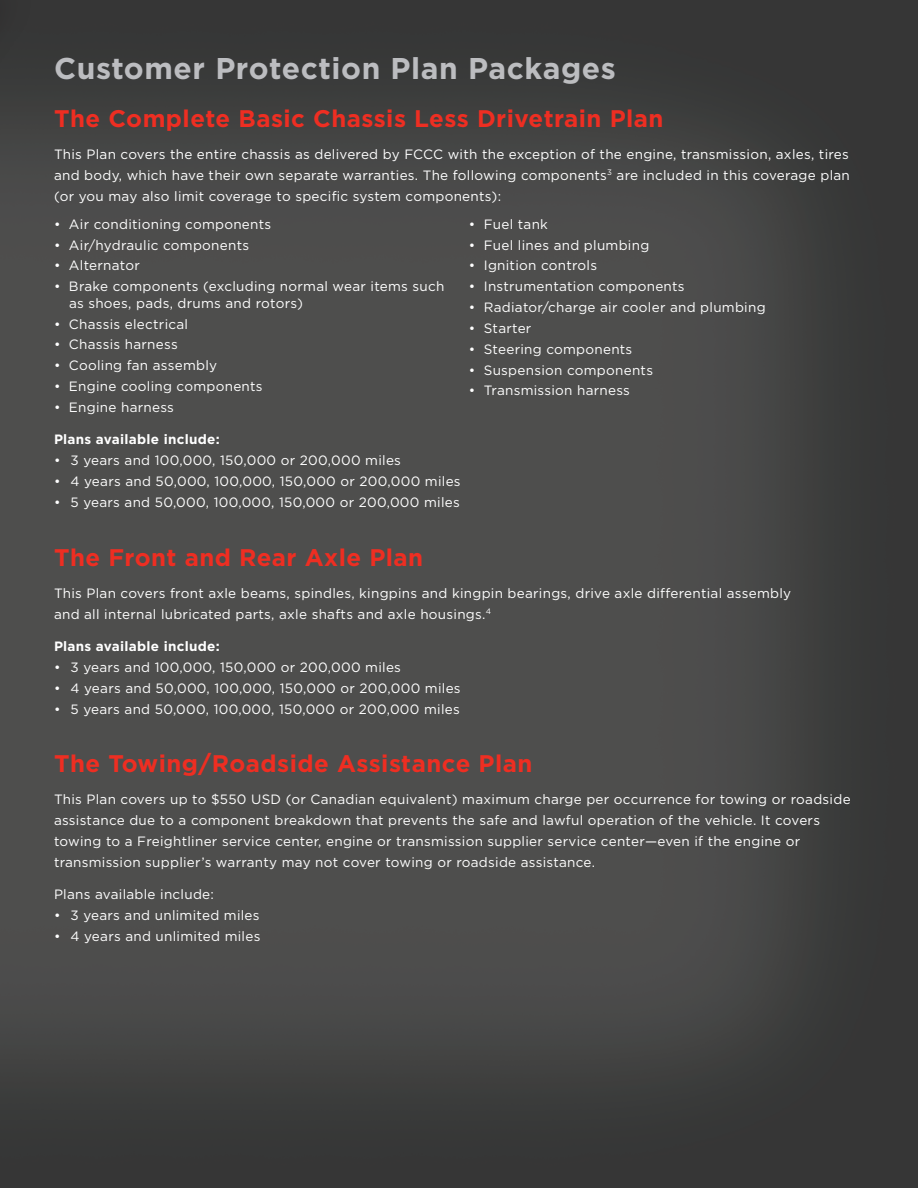
<style>
.page{position:relative;width:918px;height:1188px;background:#fff}
.page>*{position:absolute;margin:0;border:0;box-sizing:border-box;transform-origin:0 0}
.t1{font:700 30px "Gotham";letter-spacing:.02em;color:#bcbdc0}
.t2{font:700 24px "Gotham";letter-spacing:.02em;color:#ee2e22}
.t3{font:13.5px/21px "Gotham";letter-spacing:.02em;color:#fff}
.t4{font:700 13.5px "Gotham";letter-spacing:.02em;color:#fff}
</style>
<div class="page">
<img style="left:0;top:0;width:918px;height:1188px">
<div style="left:0;top:0;width:37px;height:207px;background:#231f20;opacity:.5"></div>
<p class="t1" style="left:54px;top:51px;width:563px">Customer Protection Plan Packages</p>
<p class="t2" style="left:54px;top:104px;width:611px">The Complete Basic Chassis Less Drivetrain Plan</p>
<p class="t3" style="left:54px;top:143px;width:797px;text-align:justify">This Plan covers the entire chassis as delivered by FCCC with the exception of the engine, transmission, axles, tires and body, which have their own separate warranties. The following components<sup>3</sup> are included in this coverage plan (or you may also limit coverage to specific system components):</p>
<p class="t3" style="left:54px;top:213px;width:219px">• Air conditioning components</p>
<p class="t3" style="left:54px;top:234px;width:197px">• Air/hydraulic components</p>
<p class="t3" style="left:54px;top:255px;width:87px">• Alternator</p>
<p class="t3" style="left:69px;top:278px;width:377px;line-height:16.5px;text-indent:-15px">• Brake components (excluding normal wear items such as shoes, pads, drums and rotors)</p>
<p class="t3" style="left:54px;top:313px;width:136px">• Chassis electrical</p>
<p class="t3" style="left:54px;top:334px;width:125px">• Chassis harness</p>
<p class="t3" style="left:54px;top:355px;width:165px">• Cooling fan assembly</p>
<p class="t3" style="left:54px;top:376px;width:210px">• Engine cooling components</p>
<p class="t3" style="left:54px;top:396px;width:121px">• Engine harness</p>
<p class="t3" style="left:469px;top:213px;width:81px">• Fuel tank</p>
<p class="t3" style="left:469px;top:234px;width:182px">• Fuel lines and plumbing</p>
<p class="t3" style="left:469px;top:255px;width:130px">• Ignition controls</p>
<p class="t3" style="left:469px;top:276px;width:217px">• Instrumentation components</p>
<p class="t3" style="left:469px;top:297px;width:298px">• Radiator/charge air cooler and plumbing</p>
<p class="t3" style="left:469px;top:317px;width:64px">• Starter</p>
<p class="t3" style="left:469px;top:338px;width:165px">• Steering components</p>
<p class="t3" style="left:469px;top:359px;width:186px">• Suspension components</p>
<p class="t3" style="left:469px;top:380px;width:163px">• Transmission harness</p>
<p class="t4" style="left:54px;top:432px;width:167px">Plans available include:</p>
<p class="t3" style="left:54px;top:450px;width:349px">• 3 years and 100,000, 150,000 or 200,000 miles</p>
<p class="t3" style="left:54px;top:471px;width:408px">• 4 years and 50,000, 100,000, 150,000 or 200,000 miles</p>
<p class="t3" style="left:54px;top:492px;width:407px">• 5 years and 50,000, 100,000, 150,000 or 200,000 miles</p>
<p class="t2" style="left:54px;top:544px;width:371px">The Front and Rear Axle Plan</p>
<p class="t3" style="left:54px;top:582px;width:739px">This Plan covers front axle beams, spindles, kingpins and kingpin bearings, drive axle differential assembly and all internal lubricated parts, axle shafts and axle housings.<sup>4</sup></p>
<p class="t4" style="left:54px;top:638px;width:167px">Plans available include:</p>
<p class="t3" style="left:54px;top:656px;width:349px">• 3 years and 100,000, 150,000 or 200,000 miles</p>
<p class="t3" style="left:54px;top:677px;width:408px">• 4 years and 50,000, 100,000, 150,000 or 200,000 miles</p>
<p class="t3" style="left:54px;top:698px;width:407px">• 5 years and 50,000, 100,000, 150,000 or 200,000 miles</p>
<p class="t2" style="left:54px;top:750px;width:480px">The Towing/Roadside Assistance Plan</p>
<p class="t3" style="left:54px;top:789px;width:798px">This Plan covers up to $550 USD (or Canadian equivalent) maximum charge per occurrence for towing or roadside assistance due to a component breakdown that prevents the safe and lawful operation of the vehicle. It covers towing to a Freightliner service center, engine or transmission supplier service center—even if the engine or transmission supplier’s warranty may not cover towing or roadside assistance.</p>
<p class="t3" style="left:54px;top:883px;width:161px">Plans available include:</p>
<p class="t3" style="left:54px;top:904px;width:207px">• 3 years and unlimited miles</p>
<p class="t3" style="left:54px;top:925px;width:208px">• 4 years and unlimited miles</p>
</div>
